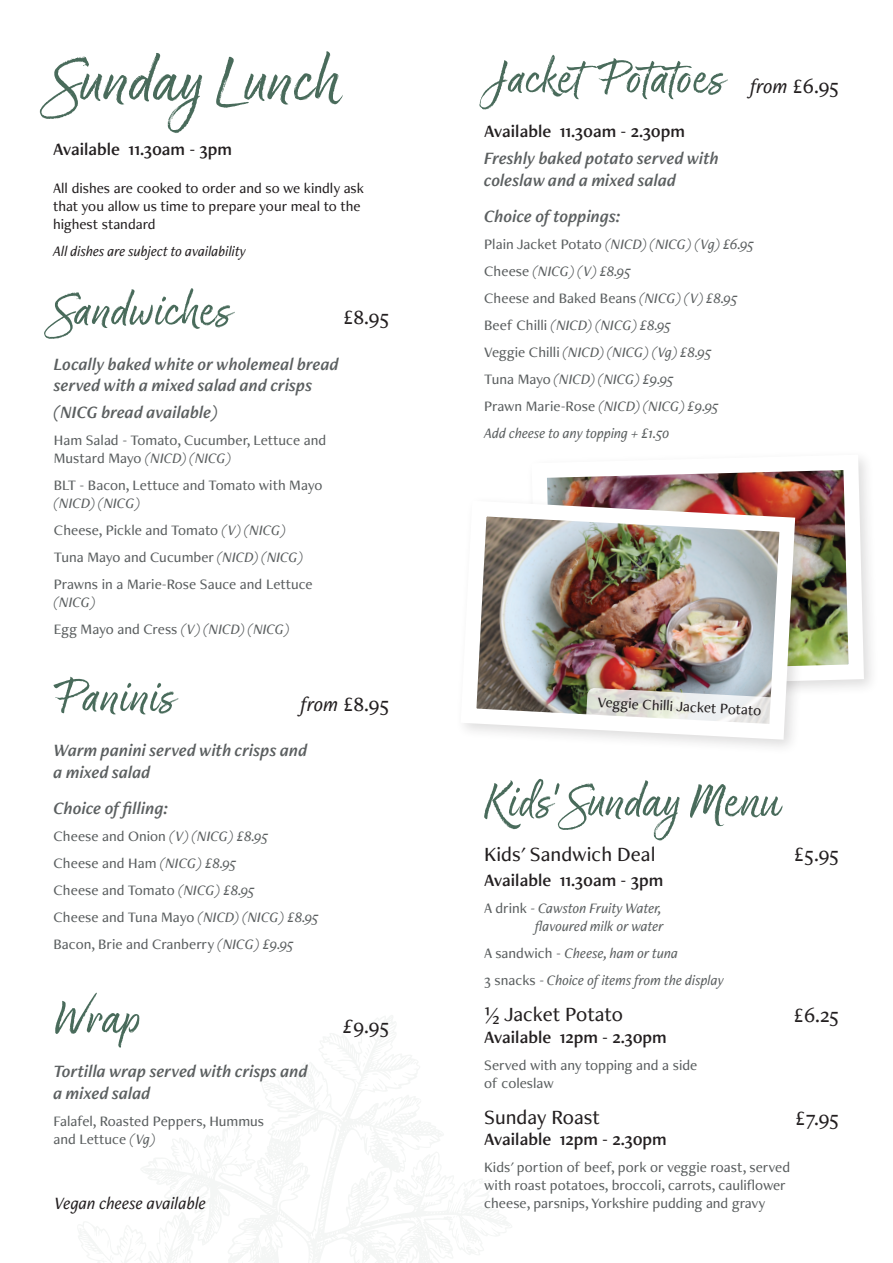
<style>
.page{position:relative;width:893px;height:1263px;background:#fff}
.page>*{position:absolute;margin:0;border:0;box-sizing:border-box;transform-origin:0 0}
.t1{font:72px "Good Karma";color:#496b5b}
.t2{font:54px "Good Karma";color:#496b5b}
.t3{font:500 21px "Freight Neo Pro";color:#231f20}
.t4{font:italic 18px/21.6px "Freight Neo Pro Semi";color:#5b5f60}
.t5{font:18px "Freight Neo Pro Semi";color:#231f20}
.t6{font:italic 500 18px "Freight Neo Pro";color:#231f20}
.t7{font:500 15px/27px "Freight Neo Pro";color:#5b5f60}
.t8{font:italic 500 15px/27px "Freight Neo Pro";color:#5b5f60}
.t9{font:500 15px/18px "Freight Neo Pro";color:#231f20}
.t10{font:italic 500 15px "Freight Neo Pro";color:#231f20}
.s1{font-style:italic}
.s2{font-style:normal}
</style>
<div class="page">
<svg style="left:78px;top:1015px;width:433px;height:248px"></svg>
<svg style="left:208px;top:1151px;width:3px;height:4px"></svg>
<img style="left:547px;top:458px;width:324px;height:231px">
<div style="left:454px;top:495px;width:356px;height:260px;background:#231f20;opacity:.15"></div>
<img style="left:454px;top:493px;width:349px;height:254px">
<svg style="left:586px;top:688px;width:191px;height:46px"></svg>
<h1 class="t1" style="left:53px;top:38px;width:289px">Sunday Lunch</h1>
<p class="t5" style="left:53px;top:137px;width:181px">Available 11.30am - 3pm</p>
<p class="t9" style="left:53px;top:178px;width:313px">All dishes are cooked to order and so we kindly ask that you allow us time to prepare your meal to the highest standard</p>
<p class="t10" style="left:53px;top:241px;width:195px">All dishes are subject to availability</p>
<h2 class="t2" style="left:54px;top:278px;width:178px">Sandwiches</h2>
<p class="t4" style="left:54px;top:352px;width:286px">Locally baked white or wholemeal bread served with a mixed salad and crisps</p>
<p class="t4" style="left:54px;top:401px;width:165px">(NICG bread available)</p>
<p class="t7" style="left:54px;top:431px;width:274px;line-height:18px">Ham Salad - Tomato, Cucumber, Lettuce and<br>Mustard Mayo <span class="s1">(NICD) (NICG)</span></p>
<p class="t7" style="left:54px;top:471px;width:270px">BLT - Bacon, Lettuce and Tomato with Mayo</p>
<p class="t7" style="left:54px;top:489px;width:260px"><span class="s1">(NICD) (NICG)<br></span>Cheese, Pickle and Tomato <span class="s1">(V) (NICG)<br></span>Tuna Mayo and Cucumber <span class="s1">(NICD) (NICG)<br></span>Prawns in a Marie-Rose Sauce and Lettuce</p>
<p class="t8" style="left:54px;top:588px;width:237px">(NICG)<br><span class="s2">Egg Mayo and Cress</span> (V) (NICD) (NICG)</p>
<h3 class="t3" style="left:343px;top:303px;width:47px">£8.95</h3>
<h2 class="t2" style="left:54px;top:665px;width:122px">Paninis</h2>
<h3 class="t3" style="left:301px;top:689px;width:90px"><span class="s1">from</span> £8.95</h3>
<p class="t4" style="left:54px;top:739px;width:256px">Warm panini served with crisps and a mixed salad</p>
<p class="t4" style="left:54px;top:796px;width:116px">Choice of filling:</p>
<p class="t7" style="left:54px;top:822px;width:267px">Cheese and Onion <span class="s1">(V) (NICG) £8.95<br></span>Cheese and Ham <span class="s1">(NICG) £8.95<br></span>Cheese and Tomato <span class="s1">(NICG) £8.95<br></span>Cheese and Tuna Mayo <span class="s1">(NICD) (NICG) £8.95<br></span>Bacon, Brie and Cranberry <span class="s1">(NICG) £9.95</span></p>
<h2 class="t2" style="left:53px;top:986px;width:88px">Wrap</h2>
<p class="t4" style="left:53px;top:1060px;width:256px">Tortilla wrap served with crisps and a mixed salad</p>
<p class="t7" style="left:53px;top:1111px;width:212px;line-height:18px">Falafel, Roasted Peppers, Hummus and Lettuce <span class="s1">(Vg)</span></p>
<p class="t6" style="left:55px;top:1190px;width:153px">Vegan cheese available</p>
<h3 class="t3" style="left:343px;top:1012px;width:47px"><span class="s1">£</span>9.95</h3>
<h2 class="t2" style="left:484px;top:46px;width:241px">Jacket Potatoes</h2>
<p class="t5" style="left:484px;top:119px;width:202px">Available 11.30am - 2.30pm</p>
<p class="t4" style="left:484px;top:147px;width:236px">Freshly baked potato served with coleslaw and a mixed salad</p>
<p class="t4" style="left:484px;top:205px;width:138px">Choice of toppings:</p>
<p class="t8" style="left:484px;top:230px;width:271px"><span class="s2">Plain Jacket Potato</span> (NICD) (NICG) (Vg) £6.95<br><span class="s2">Cheese</span> (NICG) (V) £8.95<br><span class="s2">Cheese and Baked Beans</span> (NICG) (V) £8.95<br><span class="s2">Beef Chilli</span> (NICD) (NICG) £8.95<br><span class="s2">Veggie Chilli</span> (NICD) (NICG) (Vg) £8.95<br><span class="s2">Tuna Mayo</span> (NICD) (NICG) £9.95<br><span class="s2">Prawn Marie-Rose</span> (NICD) (NICG) £9.95<br>Add cheese to any topping + £1.50</p>
<h3 class="t3" style="left:750px;top:72px;width:90px"><span class="s1">from</span> £6.95</h3>
<p class="t9" style="left:598px;top:692px;width:165px;rotate:3deg">Veggie Chilli Jacket Potato</p>
<h2 class="t2" style="left:484px;top:770px;width:297px">Kids' Sunday Menu</h2>
<h3 class="t3" style="left:484px;top:839px;width:173px">Kids' Sandwich Deal</h3>
<p class="t5" style="left:484px;top:868px;width:181px">Available 11.30am - 3pm</p>
<p class="t8" style="left:484px;top:898px;width:181px;line-height:18px;text-align:right"><span class="s2">A drink</span> - Cawston Fruity Water, flavoured milk or water</p>
<p class="t8" style="left:484px;top:939px;width:241px"><span class="s2">A sandwich -</span> Cheese, ham or tuna<br><span class="s2">3 snacks</span> - Choice of items from the display</p>
<h3 class="t3" style="left:484px;top:1000px;width:140px">½ Jacket Potato</h3>
<p class="t5" style="left:484px;top:1024px;width:184px">Available 12pm - 2.30pm</p>
<p class="t7" style="left:484px;top:1055px;width:215px;line-height:18px">Served with any topping and a side of coleslaw</p>
<h3 class="t3" style="left:484px;top:1102px;width:117px">Sunday Roast</h3>
<p class="t5" style="left:484px;top:1127px;width:184px">Available 12pm - 2.30pm</p>
<p class="t7" style="left:484px;top:1158px;width:308px;line-height:18px">Kids' portion of beef, pork or veggie roast, served with roast potatoes, broccoli, carrots, cauliflower cheese, parsnips, Yorkshire pudding and gravy</p>
<h3 class="t3" style="left:794px;top:839px;width:46px">£5.95</h3>
<h3 class="t3" style="left:794px;top:1000px;width:46px">£6.25</h3>
<h3 class="t3" style="left:796px;top:1104px;width:45px">£7.95</h3>
</div>
